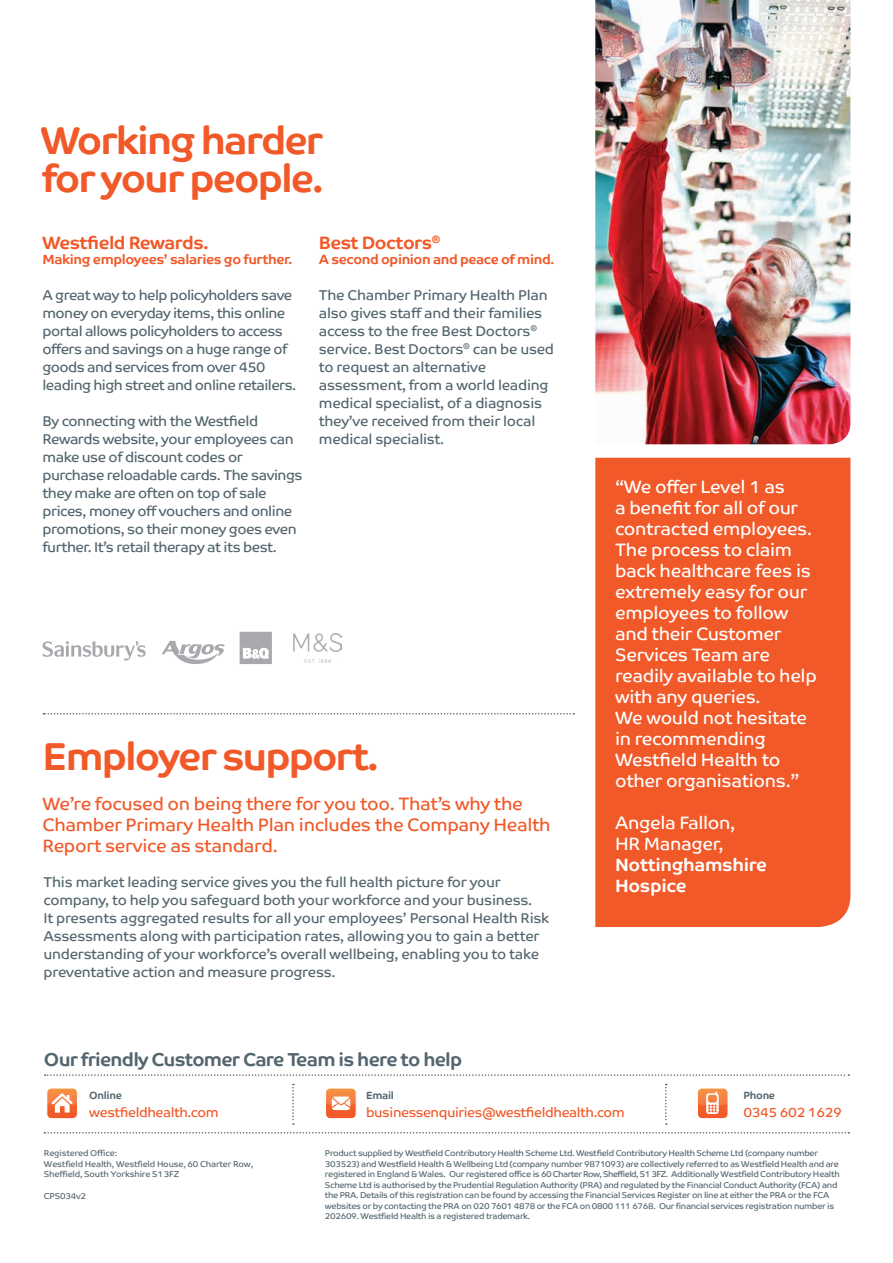
<style>
.page{position:relative;width:893px;height:1263px;background:#fff}
.page>*{position:absolute;margin:0;border:0;box-sizing:border-box;transform-origin:0 0}
.t1{font:39px/37.5px "Co Text Bd";letter-spacing:-.05em;color:#f15929}
.t2{font:18.75px "Co Text Bd";letter-spacing:-.04em;color:#53656e}
.t3{font:18px/21px "Co Text";letter-spacing:-.02em;color:#fff}
.t4{font:18px/21px "Co Text";letter-spacing:-.02em;color:#f15929}
.t5{font:18px "Co Text Bd";letter-spacing:-.03em;color:#f15929}
.t6{font:18px/20.9px "Co Text Bd";letter-spacing:-.02em;color:#fff}
.t7{font:14.25px/18px "Co Text";letter-spacing:-.02em;color:#53656e}
.t8{font:14.25px/18px "Co Text";letter-spacing:-.04em;color:#53656e}
.t9{font:13.5px "Co Text";letter-spacing:-.03em;color:#f15929}
.t10{font:13.5px "Co Text Bd";letter-spacing:-.03em;color:#f15929}
.t11{font:10.5px "Co Text Bd";letter-spacing:-.03em;color:#53656e}
.t12{font:8.55px/10.5px "Co Text";letter-spacing:-.035em;color:#53656e}
</style>
<div class="page">
<svg style="left:45px;top:1074px;width:804px;height:2px"></svg>
<div style="left:47px;top:1088px;width:31px;height:31px;border:1px solid #fff;border-radius:5px"></div>
<svg style="left:47px;top:1088px;width:30px;height:31px"></svg>
<svg style="left:292px;top:1084px;width:2px;height:41px"></svg>
<svg style="left:44px;top:1132px;width:805px;height:1px"></svg>
<svg style="left:665px;top:1084px;width:2px;height:41px"></svg>
<svg style="left:698px;top:1088px;width:30px;height:31px"></svg>
<div style="left:325px;top:1088px;width:31px;height:31px;border:1px solid #fff;border-radius:5px"></div>
<svg style="left:326px;top:1088px;width:30px;height:31px"></svg>
<div style="left:595px;top:458px;width:255px;height:469px;background:#f15929"></div>
<img style="left:595px;top:0;width:255px;height:444px">
<svg style="left:240px;top:632px;width:32px;height:32px"></svg>
<svg style="left:162px;top:641px;width:63px;height:23px"></svg>
<svg style="left:43px;top:713px;width:531px;height:1px"></svg>
<svg style="left:43px;top:641px;width:103px;height:20px"></svg>
<img style="left:293px;top:633px;width:48px;height:29px">
<p class="t1" style="left:41px;top:122px;width:284px">Working harder for your people.</p>
<p class="t5" style="left:319px;top:231px;width:123px">Best Doctors<sup>®</sup></p>
<p class="t10" style="left:319px;top:251px;width:237px">A second opinion and peace of mind.</p>
<p class="t7" style="left:319px;top:286px;width:237px">The Chamber Primary Health Plan also gives staff and their families access to the free Best Doctors<sup>® </sup>service. Best Doctors<sup>®</sup> can be used to request an alternative assessment, from a world leading medical specialist, of a diagnosis they’ve received from their local medical specialist.</p>
<p class="t5" style="left:43px;top:231px;width:167px">Westfield Rewards.</p>
<p class="t10" style="left:43px;top:251px;width:251px">Making employees’ salaries go further.</p>
<p class="t8" style="left:43px;top:286px;width:255px">A great way to help policyholders save money on everyday items, this online portal allows policyholders to access offers and savings on a huge range of goods and services from over 450 leading high street and online retailers.</p>
<p class="t7" style="left:43px;top:412px;width:262px">By connecting with the Westfield Rewards website, your employees can make use of discount codes or purchase reloadable cards. The savings they make are often on top of sale prices, money off vouchers and online promotions, so their money goes even further. It’s retail therapy at its best.</p>
<p class="t1" style="left:42px;top:737px;width:337px">Employer support.</p>
<p class="t4" style="left:43px;top:793px;width:510px">We’re focused on being there for you too. That’s why the<br>Chamber Primary Health Plan includes the Company Health<br>Report service as standard.</p>
<p class="t7" style="left:44px;top:872px;width:507px">This market leading service gives you the full health picture for your company, to help you safeguard both your workforce and your business.<br>It presents aggregated results for all your employees’ Personal Health Risk Assessments along with participation rates, allowing you to gain a better understanding of your workforce’s overall wellbeing, enabling you to take preventative action and measure progress.</p>
<p class="t2" style="left:44px;top:1048px;width:420px">Our friendly Customer Care Team is here to help</p>
<p class="t3" style="left:615px;top:476px;width:203px">“We offer Level 1 as<br>a benefit for all of our contracted employees.<br>The process to claim back healthcare fees is extremely easy for our employees to follow and their Customer<br>Services Team are readily available to help with any queries.<br>We would not hesitate in recommending<br>Westfield Health to other organisations.”</p>
<p class="t3" style="left:615px;top:812px;width:122px">Angela Fallon,<br>HR Manager,</p>
<p class="t6" style="left:615px;top:854px;width:153px">Nottinghamshire<br>Hospice</p>
<p class="t11" style="left:89px;top:1088px;width:34px">Online</p>
<p class="t9" style="left:89px;top:1104px;width:131px">westfieldhealth.com</p>
<p class="t12" style="left:44px;top:1148px;width:211px">Registered Office:<br>Westfield Health, Westfield House, 60 Charter Row,<br>Sheffield, South Yorkshire S13FZ</p>
<p class="t12" style="left:44px;top:1191px;width:44px">CPS034v2</p>
<p class="t11" style="left:366px;top:1088px;width:29px">Email</p>
<p class="t9" style="left:366px;top:1104px;width:260px">businessenquiries@westfieldhealth.com</p>
<p class="t11" style="left:743px;top:1088px;width:33px">Phone</p>
<p class="t9" style="left:743px;top:1104px;width:100px">0345 602 1629</p>
<p class="t12" style="left:325px;top:1148px;width:516px">Product supplied by Westfield Contributory Health Scheme Ltd. Westfield Contributory Health Scheme Ltd (company number 303523) and Westfield Health &amp; Wellbeing Ltd (company number 9871093) are collectively referred to as Westfield Health and are registered in England &amp; Wales. Our registered office is 60 Charter Row, Sheffield, S1 3FZ. Additionally Westfield Contributory Health Scheme Ltd is authorised by the Prudential Regulation Authority (PRA) and regulated by the Financial Conduct Authority (FCA) and the PRA. Details of this registration can be found by accessing the Financial Services Register on line at either the PRA or the FCA websites or by contacting the PRA on 020 7601 4878 or the FCA on 0800 111 6768. Our financial services registration number is 202609. Westfield Health is a registered trademark.</p>
</div>
